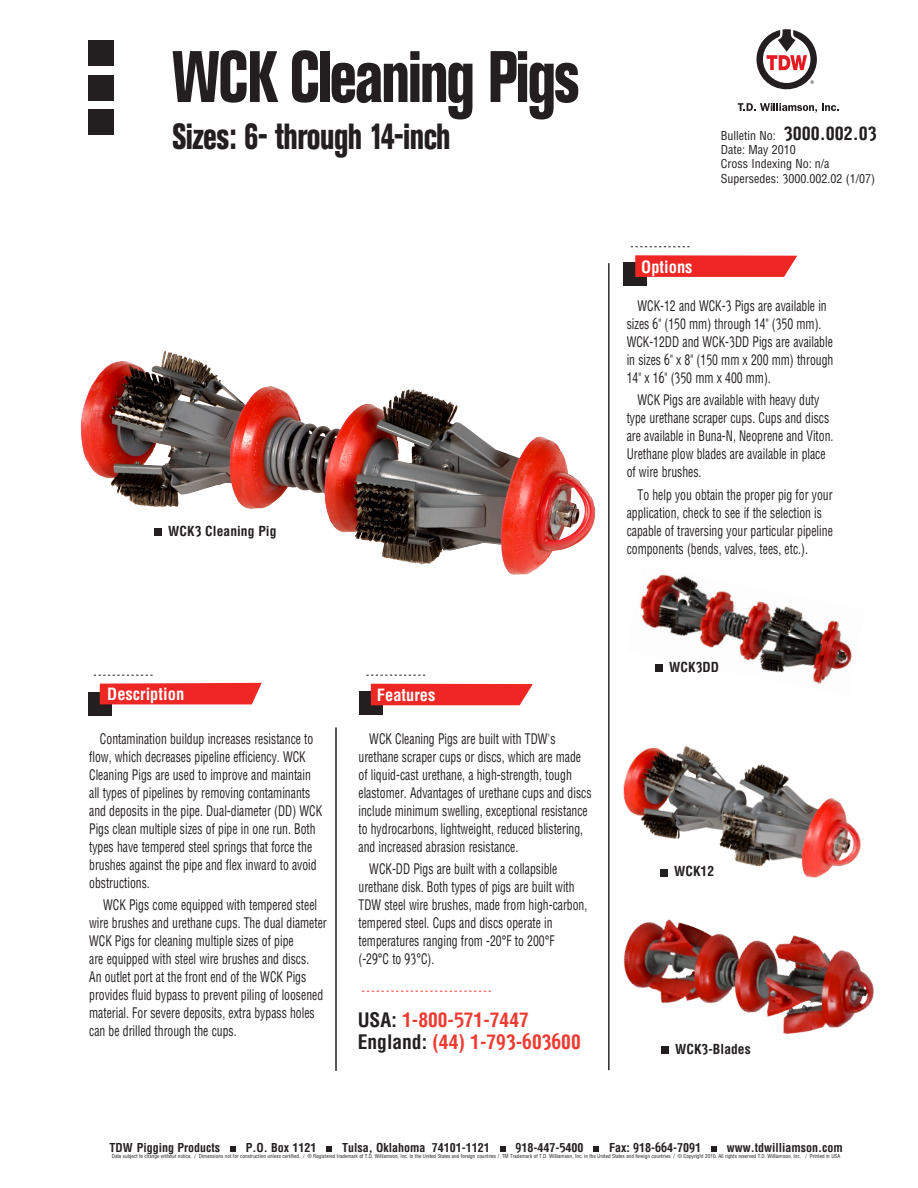
<style>
.page{position:relative;width:918px;height:1188px;background:#fff}
.page>*{position:absolute;margin:0;border:0;box-sizing:border-box;transform-origin:0 0}
.Product_Heads{font:800 condensed 72px "Akzidenz Grotesk BE";letter-spacing:-.04em;color:#231f20;scale:.8 1}
.Product_Heads-2{font:800 condensed 36px "Akzidenz Grotesk BE";letter-spacing:-.02em;color:#231f20;scale:.8 1}
.t1{font:700 condensed 19.5px "Helfaxx";color:#ee3b32}
.Catagory{font:700 condensed 16.5px "Helfaxx";color:#fff}
.Bodu_Text{font:condensed 14.25px/18px "Helfaxx";color:#231f20;scale:.82 1}
.Captions{font:700 condensed 13.5px "Helfaxx";letter-spacing:.005em;color:#231f20}
.t2{font:700 condensed 12px "Helfaxx";color:#231f20}
.t3{font:condensed 12px "Helfaxx";color:#231f20}
.Legal{font:condensed 5.25px "Helfaxx";color:#231f20}
.s1{font-weight:700;font-size:18px}
.s2{color:#231f20}
</style>
<div class="page">
<img style="left:608px;top:869px;width:266px;height:202px">
<svg style="left:612px;top:869px;width:260px;height:46px"></svg>
<img style="left:615px;top:746px;width:257px;height:138px">
<img style="left:640px;top:574px;width:212px;height:110px">
<img style="left:80px;top:350px;width:516px;height:225px">
<div style="left:88px;top:75px;width:25px;height:25px;background:#231f20"></div>
<div style="left:88px;top:692px;width:24px;height:24px;background:#231f20"></div>
<div style="left:100px;top:683px;width:162px;height:21px;background:#ee2724"></div>
<svg style="left:94px;top:675px;width:59px;height:1px"></svg>
<div style="left:623px;top:262px;width:24px;height:24px;background:#231f20"></div>
<svg style="left:635px;top:255px;width:162px;height:22px;background:#ee3431"></svg>
<svg style="left:631px;top:246px;width:59px;height:1px"></svg>
<div style="left:88px;top:41px;width:25px;height:25px;background:#231f20"></div>
<div style="left:88px;top:109px;width:25px;height:26px;background:#231f20"></div>
<div style="left:661px;top:1047px;width:8px;height:7px;background:#231f20"></div>
<div style="left:359px;top:691px;width:24px;height:24px;background:#231f20"></div>
<div style="left:371px;top:684px;width:162px;height:21px;background:#ee2724"></div>
<svg style="left:366px;top:675px;width:59px;height:1px"></svg>
<hr style="left:609px;top:263px;width:1px;height:807px;background:#231f20">
<hr style="left:336px;top:727px;width:1px;height:344px;background:#231f20">
<div style="left:155px;top:529px;width:7px;height:7px;background:#231f20"></div>
<div style="left:660px;top:869px;width:8px;height:7px;background:#231f20"></div>
<div style="left:656px;top:665px;width:7px;height:7px;background:#231f20"></div>
<svg style="left:362px;top:991px;width:129px;height:1px"></svg>
<svg style="left:230px;top:1146px;width:6px;height:6px"></svg>
<svg style="left:326px;top:1146px;width:6px;height:6px"></svg>
<svg style="left:500px;top:1146px;width:6px;height:6px"></svg>
<svg style="left:593px;top:1146px;width:6px;height:6px"></svg>
<svg style="left:711px;top:1146px;width:6px;height:6px"></svg>
<svg style="left:738px;top:103px;width:101px;height:10px"></svg>
<svg style="left:756px;top:29px;width:61px;height:60px"></svg>
<p class="Product_Heads" style="left:172px;top:35px;width:510px">WCK Cleaning Pigs</p>
<p class="Product_Heads-2" style="left:172px;top:115px;width:349px">Sizes: 6- through 14-inch</p>
<p class="Captions" style="left:168px;top:523px;width:110px">WCK3 Cleaning Pig</p>
<p class="t3" style="left:721px;top:128px;width:158px">Bulletin No: <span class="s1">3000.002.03</span></p>
<p class="t3" style="left:721px;top:142px;width:76px">Date: May 2010</p>
<p class="t3" style="left:721px;top:156px;width:110px">Cross Indexing No: n/a</p>
<p class="t3" style="left:721px;top:171px;width:156px">Supersedes: 3000.002.02 (1/07)</p>
<p class="Catagory" style="left:641px;top:257px;width:53px">Options</p>
<p class="Bodu_Text" style="left:627px;top:297px;width:254px;text-indent:11px">WCK-12 and WCK-3 Pigs are available in sizes 6" (150 mm) through 14" (350 mm).<br>WCK-12DD and WCK-3DD Pigs are available in sizes 6" x 8" (150 mm x 200 mm) through 14" x 16" (350 mm x 400 mm).</p>
<p class="Bodu_Text" style="left:627px;top:391px;width:254px;text-indent:11px">WCK Pigs are available with heavy duty type urethane scraper cups. Cups and discs are available in Buna-N, Neoprene and Viton.<br>Urethane plow blades are available in place of wire brushes.</p>
<p class="Bodu_Text" style="left:627px;top:486px;width:253px;text-indent:11px">To help you obtain the proper pig for your application, check to see if the selection is capable of traversing your particular pipeline components (bends, valves, tees, etc.).</p>
<p class="Catagory" style="left:107px;top:684px;width:78px">Description</p>
<p class="Bodu_Text" style="left:89px;top:730px;width:286px;text-indent:11px">Contamination buildup increases resistance to flow, which decreases pipeline efficiency. WCK Cleaning Pigs are used to improve and maintain all types of pipelines by removing contaminants and deposits in the pipe. Dual-diameter (DD) WCK Pigs clean multiple sizes of pipe in one run. Both types have tempered steel springs that force the brushes against the pipe and flex inward to avoid obstructions.</p>
<p class="Bodu_Text" style="left:89px;top:896px;width:291px;text-indent:14px">WCK Pigs come equipped with tempered steel wire brushes and urethane cups. The dual diameter WCK Pigs for cleaning multiple sizes of pipe<br>are equipped with steel wire brushes and discs.<br>An outlet port at the front end of the WCK Pigs provides fluid bypass to prevent piling of loosened material. For severe deposits, extra bypass holes can be drilled through the cups.</p>
<p class="Catagory" style="left:377px;top:685px;width:60px">Features</p>
<p class="Bodu_Text" style="left:358px;top:730px;width:286px;text-indent:11px">WCK Cleaning Pigs are built with TDW's urethane scraper cups or discs, which are made of liquid-cast urethane, a high-strength, tough elastomer. Advantages of urethane cups and discs include minimum swelling, exceptional resistance to hydrocarbons, lightweight, reduced blistering, and increased abrasion resistance.</p>
<p class="Bodu_Text" style="left:358px;top:860px;width:281px;text-indent:11px">WCK-DD Pigs are built with a collapsible urethane disk. Both types of pigs are built with TDW steel wire brushes, made from high-carbon, tempered steel. Cups and discs operate in temperatures ranging from -20°F to 200°F (-29°C to 93°C).</p>
<p class="t1" style="left:358px;top:1008px;width:173px"><span class="s2">USA:</span> 1-800-571-7447</p>
<p class="t1" style="left:358px;top:1030px;width:225px"><span class="s2">England:</span> (44) 1-793-603600</p>
<p class="Captions" style="left:669px;top:659px;width:51px">WCK3DD</p>
<p class="Captions" style="left:674px;top:863px;width:42px">WCK12</p>
<p class="Captions" style="left:675px;top:1041px;width:77px">WCK3-Blades</p>
<p class="t2" style="left:110px;top:1140px;width:112px">TDW Pigging Products</p>
<p class="t2" style="left:246px;top:1140px;width:72px">P.O. Box 1121</p>
<p class="t2" style="left:342px;top:1140px;width:149px">Tulsa, Oklahoma 74101-1121</p>
<p class="t2" style="left:516px;top:1140px;width:69px">918-447-5400</p>
<p class="t2" style="left:609px;top:1140px;width:93px">Fax: 918-664-7091</p>
<p class="t2" style="left:727px;top:1140px;width:118px">www.tdwilliamson.com</p>
<p class="Legal" style="left:112px;top:1153px;width:730px">Data subject to change without notice. / Dimensions not for construction unless certified. / ® Registered trademark of T.D. Williamson, Inc. in the United States and foreign countries / TM Trademark of T.D. Williamson, Inc. in the United States and foreign countries / © Copyright 2010. All rights reserved T.D. Williamson, Inc. / Printed in USA</p>
</div>
